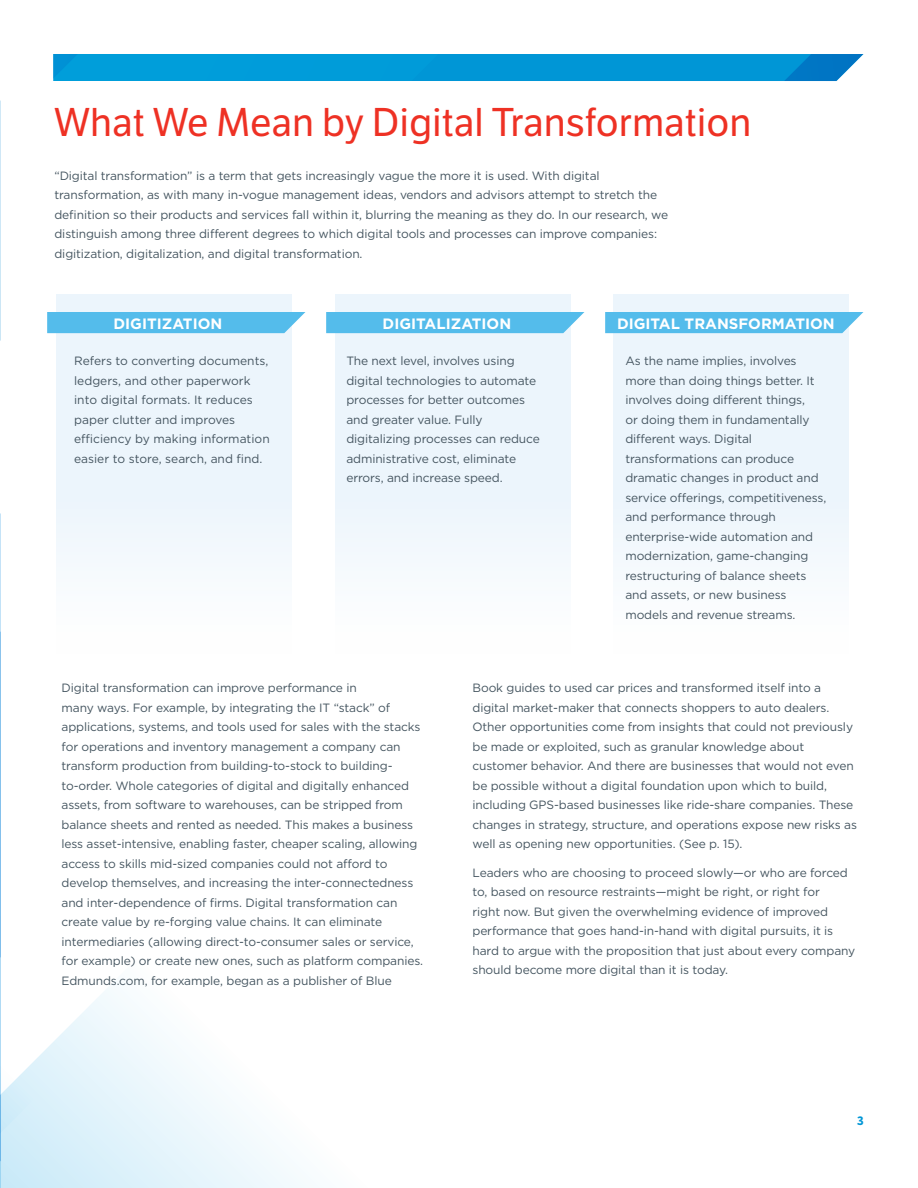
<style>
.page{position:relative;width:918px;height:1188px;background:#fff}
.page>*{position:absolute;margin:0;border:0;box-sizing:border-box;transform-origin:0 0}
.t1{font:39px "LFT Etica";color:#ee3124}
.t2{font:700 15px "Gotham";color:#fff}
.t3{font:12px/19.5px "Gotham";letter-spacing:-.01em;color:#455560}
.t4{font:700 12px "LFT Etica";color:#0096d6}
</style>
<div class="page">
<svg style="left:37px;top:989px;width:269px;height:199px"></svg>
<svg style="left:53px;top:54px;width:810px;height:27px;background:#0398d7"></svg>
<svg style="left:0;top:100px;width:37px;height:1088px"></svg>
<div style="left:56px;top:294px;width:235px;height:360px;background:linear-gradient(to right,#f1f7fd,#f1f7fd)"></div>
<div style="left:335px;top:294px;width:235px;height:360px;background:linear-gradient(to right,#f1f7fd,#f1f7fd)"></div>
<div style="left:613px;top:294px;width:236px;height:360px;background:linear-gradient(to right,#f1f7fd,#f1f7fd)"></div>
<div style="left:47px;top:312px;width:258px;height:21px;background:#54bceb"></div>
<div style="left:326px;top:312px;width:258px;height:21px;background:#54bceb"></div>
<div style="left:605px;top:312px;width:258px;height:21px;background:#54bceb"></div>
<h1 class="t1" style="left:54px;top:100px;width:699px">What We Mean by Digital Transformation</h1>
<p class="t3" style="left:54px;top:165px;width:615px">“Digital transformation” is a term that gets increasingly vague the more it is used. With digital transformation, as with many in-vogue management ideas, vendors and advisors attempt to stretch the definition so their products and services fall within it, blurring the meaning as they do. In our research, we distinguish among three different degrees to which digital tools and processes can improve companies: digitization, digitalization, and digital transformation.</p>
<p class="t2" style="left:114px;top:313px;width:110px">DIGITIZATION</p>
<p class="t2" style="left:383px;top:313px;width:130px">DIGITALIZATION</p>
<p class="t2" style="left:617px;top:313px;width:219px">DIGITAL TRANSFORMATION</p>
<p class="t3" style="left:74px;top:351px;width:197px">Refers to converting documents, ledgers, and other paperwork into digital formats. It reduces paper clutter and improves efficiency by making information easier to store, search, and find.</p>
<p class="t3" style="left:346px;top:351px;width:195px">The next level, involves using digital technologies to automate processes for better outcomes and greater value. Fully digitalizing processes can reduce administrative cost, eliminate errors, and increase speed.</p>
<p class="t3" style="left:625px;top:351px;width:202px">As the name implies, involves more than doing things better. It involves doing different things,<br>or doing them in fundamentally different ways. Digital transformations can produce dramatic changes in product and service offerings, competitiveness, and performance through enterprise-wide automation and modernization, game-changing restructuring of balance sheets and assets, or new business models and revenue streams.</p>
<p class="t3" style="left:62px;top:678px;width:363px">Digital transformation can improve performance in<br>many ways. For example, by integrating the IT “stack” of applications, systems, and tools used for sales with the stacks for operations and inventory management a company can transform production from building-to-stock to building&shy;to-order. Whole categories of digital and digitally enhanced assets, from software to warehouses, can be stripped from balance sheets and rented as needed. This makes a business less asset-intensive, enabling faster, cheaper scaling, allowing access to skills mid-sized companies could not afford to develop themselves, and increasing the inter-connectedness and inter-dependence of firms. Digital transformation can create value by re-forging value chains. It can eliminate intermediaries (allowing direct-to-consumer sales or service, for example) or create new ones, such as platform companies.<br>Edmunds.com, for example, began as a publisher of Blue</p>
<p class="t3" style="left:472px;top:678px;width:386px">Book guides to used car prices and transformed itself into a digital market-maker that connects shoppers to auto dealers.<br>Other opportunities come from insights that could not previously be made or exploited, such as granular knowledge about customer behavior. And there are businesses that would not even be possible without a digital foundation upon which to build, including GPS-based businesses like ride-share companies. These changes in strategy, structure, and operations expose new risks as well as opening new opportunities. (See p. 15).</p>
<p class="t3" style="left:472px;top:862px;width:384px">Leaders who are choosing to proceed slowly—or who are forced to, based on resource restraints—might be right, or right for<br>right now. But given the overwhelming evidence of improved performance that goes hand-in-hand with digital pursuits, it is hard to argue with the proposition that just about every company should become more digital than it is today.</p>
<p class="t4" style="left:857px;top:1113px;width:8px">3</p>
</div>
